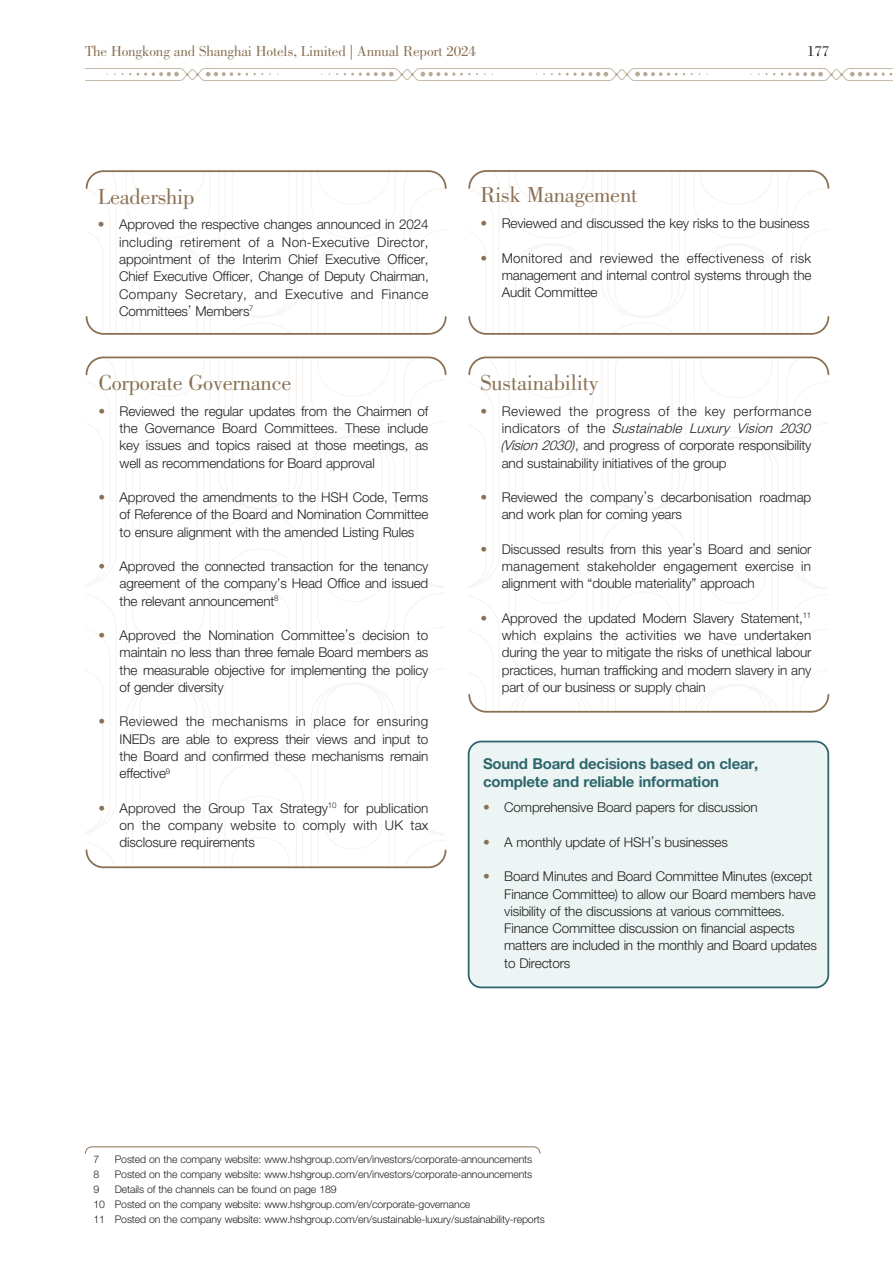
<style>
.page{position:relative;width:893px;height:1263px;background:#fff}
.page>*{position:absolute;margin:0;border:0;box-sizing:border-box;transform-origin:0 0}
.t1{font:22.5px "Bodoni Std";letter-spacing:-.01em;color:#8a7154}
.t2{font:700 15px/18px "Helvetica Neue LT Std";letter-spacing:-.01em;color:#2d676d}
.t3{font:15px "Bodoni Std";letter-spacing:-.01em;color:#8a7154}
.t4{font:15px "Bodoni Std";color:#231f20}
.t5{font:300 13.5px/17.2px "Helvetica Neue LT Std";letter-spacing:-.01em;color:#231f20;text-align:justify}
.t6{font:300 10.5px/15px "Helvetica Neue LT Std";letter-spacing:-.01em;color:#231f20}
.s1{color:#8a7154}
.s2{font-style:italic}
</style>
<div class="page">
<svg style="left:85px;top:68px;width:808px;height:13px"></svg>
<svg style="left:85px;top:170px;width:362px;height:165px"></svg>
<svg style="left:85px;top:356px;width:362px;height:513px"></svg>
<svg style="left:468px;top:170px;width:362px;height:165px"></svg>
<svg style="left:468px;top:356px;width:362px;height:357px"></svg>
<div style="left:469px;top:741px;width:359px;height:246px;background:#edf4f4;border-radius:13px"></div>
<div style="left:468px;top:741px;width:361px;height:247px;border:2px solid #2d676d;border-radius:13px"></div>
<svg style="left:85px;top:1146px;width:456px;height:8px"></svg>
<p class="t3" style="left:85px;top:43px;width:392px">The Hongkong and Shanghai Hotels, Limited | Annual Report 2024</p>
<p class="t4" style="left:807px;top:43px;width:24px">177</p>
<h1 class="t1" style="left:98px;top:184px;width:98px">Leadership</h1>
<p class="t5" style="left:119px;top:216px;width:311px;text-indent:-21px"><span class="s1">•</span> Approved the respective changes announced in 2024 including retirement of a Non-Executive Director, appointment of the Interim Chief Executive Officer, Chief Executive Officer, Change of Deputy Chairman, Company Secretary, and Executive and Finance Committees’ Members<sup>7</sup></p>
<h1 class="t1" style="left:98px;top:370px;width:195px">Corporate Governance</h1>
<p class="t5" style="left:120px;top:402px;width:310px;text-indent:-21px"><span class="s1">•</span> Reviewed the regular updates from the Chairmen of the Governance Board Committees. These include key issues and topics raised at those meetings, as well as recommendations for Board approval</p>
<p class="t5" style="left:120px;top:488px;width:310px;text-indent:-21px"><span class="s1">•</span> Approved the amendments to the HSH Code, Terms of Reference of the Board and Nomination Committee to ensure alignment with the amended Listing Rules</p>
<p class="t5" style="left:120px;top:557px;width:310px;text-indent:-21px"><span class="s1">•</span> Approved the connected transaction for the tenancy agreement of the company’s Head Office and issued the relevant announcement<sup>8</sup></p>
<p class="t5" style="left:120px;top:626px;width:310px;text-indent:-21px"><span class="s1">•</span> Approved the Nomination Committee’s decision to maintain no less than three female Board members as the measurable objective for implementing the policy of gender diversity</p>
<p class="t5" style="left:120px;top:713px;width:310px;text-indent:-21px"><span class="s1">•</span> Reviewed the mechanisms in place for ensuring INEDs are able to express their views and input to the Board and confirmed these mechanisms remain effective<sup>9</sup></p>
<p class="t5" style="left:120px;top:799px;width:310px;text-indent:-21px"><span class="s1">•</span> Approved the Group Tax Strategy<sup>10</sup> for publication on the company website to comply with UK tax disclosure requirements</p>
<h1 class="t1" style="left:480px;top:182px;width:158px">Risk Management</h1>
<p class="t5" style="left:480px;top:214px;width:331px"><span class="s1">•</span> Reviewed and discussed the key risks to the business</p>
<p class="t5" style="left:502px;top:249px;width:311px;text-indent:-21px"><span class="s1">•</span> Monitored and reviewed the effectiveness of risk management and internal control systems through the Audit Committee</p>
<h1 class="t1" style="left:480px;top:370px;width:120px">Sustainability</h1>
<p class="t5" style="left:500px;top:402px;width:315px;text-align:left;text-indent:-20px"><span class="s1">•</span> Reviewed the progress of the key performance i n d i c a t o r s o f t h e <span class="s2">Sustainable Luxury Vision 2030 (Vision2030)</span>, and progress of corporate responsibility and sustainability initiatives of the group</p>
<p class="t5" style="left:502px;top:488px;width:311px;text-indent:-21px"><span class="s1">•</span> Reviewed the company’s decarbonisation roadmap and work plan for coming years</p>
<p class="t5" style="left:502px;top:540px;width:311px;text-indent:-21px"><span class="s1">•</span> Discussed results from this year’s Board and senior management stakeholder engagement exercise in alignment with “double materiality” approach</p>
<p class="t5" style="left:502px;top:609px;width:311px;text-indent:-21px"><span class="s1">•</span> Approved the updated Modern Slavery Statement,<sup>11 </sup>which explains the activities we have undertaken during the year to mitigate the risks of unethical labour practices, human trafficking and modern slavery in any part of our business or supply chain</p>
<p class="t2" style="left:483px;top:754px;width:277px">Sound Board decisions based on clear, complete and reliable information</p>
<p class="t5" style="left:483px;top:798px;width:276px"><span class="s1">•</span> Comprehensive Board papers for discussion</p>
<p class="t5" style="left:483px;top:833px;width:246px"><span class="s1">•</span> A monthly update of HSH’s businesses</p>
<p class="t5" style="left:504px;top:867px;width:314px;text-align:left;text-indent:-21px"><span class="s1">•</span> Board Minutes and Board Committee Minutes (except Finance Committee) to allow our Board members have visibility of the discussions at various committees.<br>Finance Committee discussion on financial aspects matters are included in the monthly and Board updates to Directors</p>
<p class="t6" style="left:94px;top:1151px;width:7px">7</p>
<p class="t6" style="left:115px;top:1151px;width:419px">Posted on the company website: www.hshgroup.com/en/investors/corporate-announcements</p>
<p class="t6" style="left:94px;top:1166px;width:7px">8</p>
<p class="t6" style="left:115px;top:1166px;width:419px">Posted on the company website: www.hshgroup.com/en/investors/corporate-announcements</p>
<p class="t6" style="left:94px;top:1181px;width:7px">9</p>
<p class="t6" style="left:94px;top:1181px;width:453px;text-indent:21px">Details of the channels can be found on page 189<br>10 Posted on the company website: www.hshgroup.com/en/corporate-governance<br>11 Posted on the company website: www.hshgroup.com/en/sustainable-luxury/sustainability-reports</p>
</div>
